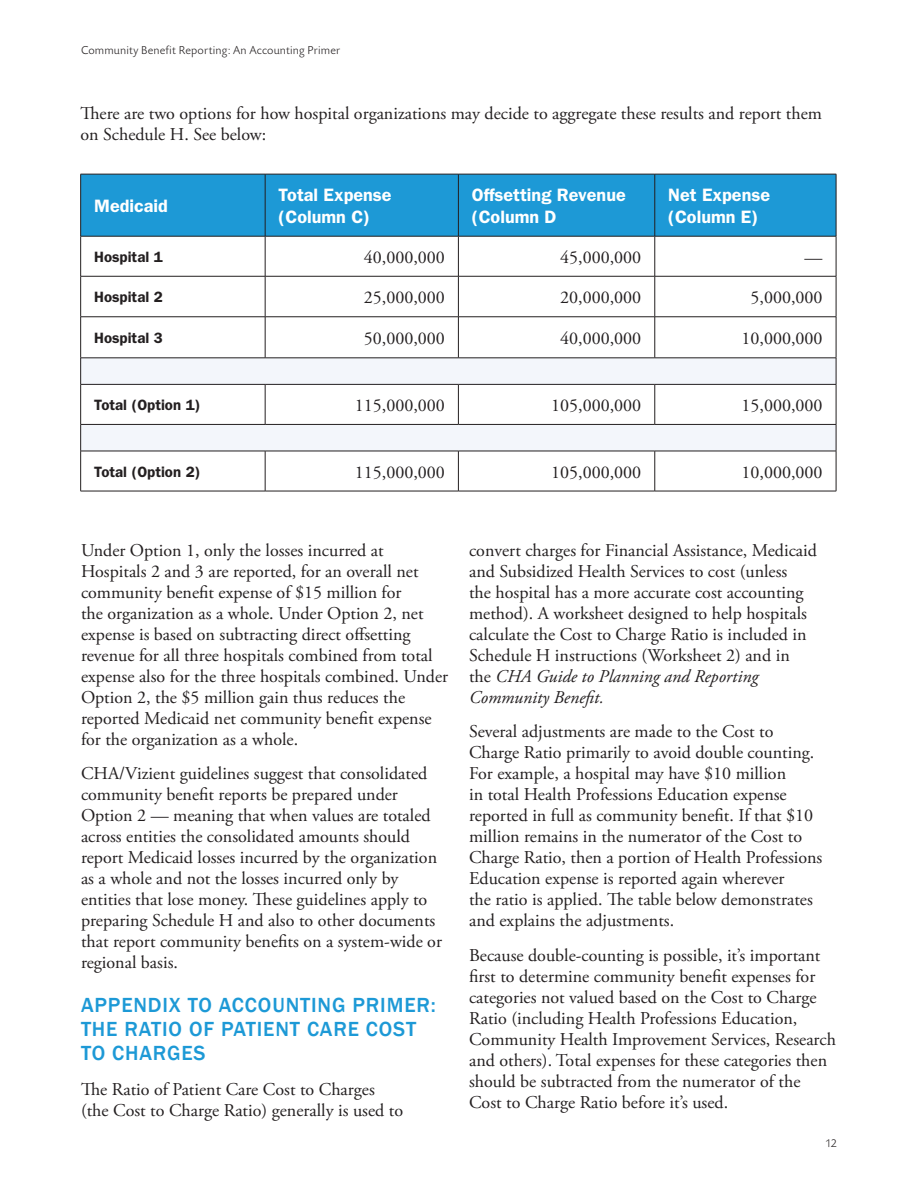
<style>
.page{position:relative;width:918px;height:1188px;background:#fff}
.page>*{position:absolute;margin:0;border:0;box-sizing:border-box;transform-origin:0 0}
.Body{font:500 21px/24px "Franklin Gothic";letter-spacing:.04em;color:#1d99d6}
.Body-2{font:18px/21px "Adobe Garamond Pro";color:#231f20}
.t1{font:600 18px/21.6px "Franklin Gothic";color:#fff}
.Body-3{font:600 15px "Franklin Gothic";color:#231f20}
.t2{font:300 12px "Today SB";letter-spacing:.01em;color:#231f20}
.s1{font-style:italic}
</style>
<div class="page">
<div style="left:81px;top:175px;width:755px;height:61px;background:#1d99d6"></div>
<svg style="left:81px;top:359px;width:755px;height:92px;fill:#f3f6fb"></svg>
<hr style="left:80px;top:174px;width:185px;height:1px;background:#231f20">
<hr style="left:80px;top:174px;width:1px;height:62px;background:#231f20">
<hr style="left:265px;top:174px;width:193px;height:1px;background:#231f20">
<hr style="left:265px;top:174px;width:1px;height:62px;background:#231f20">
<hr style="left:458px;top:174px;width:197px;height:1px;background:#231f20">
<hr style="left:458px;top:174px;width:1px;height:62px;background:#231f20">
<hr style="left:655px;top:174px;width:181px;height:1px;background:#231f20">
<hr style="left:655px;top:174px;width:1px;height:62px;background:#231f20">
<hr style="left:836px;top:174px;width:1px;height:62px;background:#231f20">
<hr style="left:265px;top:236px;width:1px;height:40px;background:#231f20">
<hr style="left:458px;top:236px;width:1px;height:40px;background:#231f20">
<hr style="left:655px;top:236px;width:1px;height:40px;background:#231f20">
<hr style="left:80px;top:276px;width:185px;height:1px;background:#231f20">
<hr style="left:265px;top:276px;width:193px;height:1px;background:#231f20">
<hr style="left:265px;top:276px;width:1px;height:41px;background:#231f20">
<hr style="left:458px;top:276px;width:197px;height:1px;background:#231f20">
<hr style="left:458px;top:276px;width:1px;height:41px;background:#231f20">
<hr style="left:655px;top:276px;width:181px;height:1px;background:#231f20">
<hr style="left:655px;top:276px;width:1px;height:41px;background:#231f20">
<hr style="left:80px;top:317px;width:185px;height:1px;background:#231f20">
<hr style="left:265px;top:317px;width:193px;height:1px;background:#231f20">
<hr style="left:265px;top:317px;width:1px;height:41px;background:#231f20">
<hr style="left:458px;top:317px;width:197px;height:1px;background:#231f20">
<hr style="left:458px;top:317px;width:1px;height:41px;background:#231f20">
<hr style="left:655px;top:317px;width:181px;height:1px;background:#231f20">
<hr style="left:655px;top:317px;width:1px;height:41px;background:#231f20">
<hr style="left:80px;top:384px;width:185px;height:1px;background:#231f20">
<hr style="left:265px;top:384px;width:193px;height:1px;background:#231f20">
<hr style="left:265px;top:385px;width:1px;height:39px;background:#231f20">
<hr style="left:458px;top:384px;width:197px;height:1px;background:#231f20">
<hr style="left:458px;top:385px;width:1px;height:39px;background:#231f20">
<hr style="left:655px;top:384px;width:181px;height:1px;background:#231f20">
<hr style="left:655px;top:385px;width:1px;height:39px;background:#231f20">
<hr style="left:80px;top:451px;width:1px;height:40px;background:#231f20">
<hr style="left:265px;top:451px;width:1px;height:40px;background:#231f20">
<hr style="left:458px;top:451px;width:1px;height:40px;background:#231f20">
<hr style="left:655px;top:451px;width:1px;height:40px;background:#231f20">
<hr style="left:836px;top:451px;width:1px;height:40px;background:#231f20">
<hr style="left:80px;top:491px;width:185px;height:1px;background:#231f20">
<hr style="left:265px;top:491px;width:193px;height:1px;background:#231f20">
<hr style="left:458px;top:491px;width:197px;height:1px;background:#231f20">
<hr style="left:655px;top:491px;width:181px;height:1px;background:#231f20">
<hr style="left:80px;top:236px;width:185px;height:1px;background:#231f20">
<hr style="left:80px;top:236px;width:1px;height:40px;background:#231f20">
<hr style="left:265px;top:236px;width:193px;height:1px;background:#231f20">
<hr style="left:458px;top:236px;width:197px;height:1px;background:#231f20">
<hr style="left:655px;top:236px;width:181px;height:1px;background:#231f20">
<hr style="left:836px;top:236px;width:1px;height:40px;background:#231f20">
<hr style="left:80px;top:276px;width:1px;height:41px;background:#231f20">
<hr style="left:836px;top:276px;width:1px;height:41px;background:#231f20">
<hr style="left:80px;top:317px;width:1px;height:41px;background:#231f20">
<hr style="left:836px;top:317px;width:1px;height:41px;background:#231f20">
<svg style="left:80px;top:359px;width:1px;height:25px"></svg>
<svg style="left:836px;top:358px;width:1px;height:26px"></svg>
<hr style="left:80px;top:385px;width:1px;height:39px;background:#231f20">
<hr style="left:836px;top:385px;width:1px;height:39px;background:#231f20">
<hr style="left:80px;top:358px;width:185px;height:1px;background:#231f20">
<hr style="left:265px;top:358px;width:193px;height:1px;background:#231f20">
<hr style="left:458px;top:358px;width:197px;height:1px;background:#231f20">
<hr style="left:655px;top:358px;width:181px;height:1px;background:#231f20">
<svg style="left:80px;top:425px;width:1px;height:26px"></svg>
<hr style="left:80px;top:424px;width:185px;height:1px;background:#231f20">
<hr style="left:265px;top:424px;width:193px;height:1px;background:#231f20">
<hr style="left:458px;top:424px;width:197px;height:1px;background:#231f20">
<hr style="left:655px;top:424px;width:181px;height:1px;background:#231f20">
<hr style="left:80px;top:451px;width:185px;height:1px;background:#231f20">
<hr style="left:265px;top:451px;width:193px;height:1px;background:#231f20">
<hr style="left:458px;top:451px;width:197px;height:1px;background:#231f20">
<hr style="left:655px;top:451px;width:181px;height:1px;background:#231f20">
<svg style="left:836px;top:425px;width:1px;height:26px"></svg>
<p class="t2" style="left:81px;top:44px;width:261px">Community Benefit Reporting: An Accounting Primer</p>
<p class="Body-2" style="left:80px;top:104px;width:743px">There are two options for how hospital organizations may decide to aggregate these results and report them on Schedule H. See below:</p>
<p class="t1" style="left:94px;top:195px;width:75px">Medicaid</p>
<p class="t1" style="left:279px;top:184px;width:115px">Total Expense (Column C)</p>
<p class="t1" style="left:472px;top:184px;width:155px">Offsetting Revenue (Column D</p>
<p class="t1" style="left:668px;top:184px;width:103px">Net Expense (Column E)</p>
<p class="Body-3" style="left:94px;top:248px;width:70px">Hospital 1</p>
<p class="Body-2" style="left:364px;top:247px;width:82px">40,000,000</p>
<p class="Body-2" style="left:560px;top:247px;width:82px">45,000,000</p>
<p class="Body-2" style="left:805px;top:247px;width:19px">—</p>
<p class="Body-3" style="left:94px;top:288px;width:70px">Hospital 2</p>
<p class="Body-2" style="left:364px;top:287px;width:82px">25,000,000</p>
<p class="Body-2" style="left:560px;top:287px;width:82px">20,000,000</p>
<p class="Body-2" style="left:751px;top:287px;width:73px">5,000,000</p>
<p class="Body-3" style="left:94px;top:329px;width:70px">Hospital 3</p>
<p class="Body-2" style="left:364px;top:328px;width:82px">50,000,000</p>
<p class="Body-2" style="left:560px;top:328px;width:82px">40,000,000</p>
<p class="Body-2" style="left:742px;top:328px;width:82px">10,000,000</p>
<p class="Body-3" style="left:94px;top:396px;width:108px">Total (Option 1)</p>
<p class="Body-2" style="left:355px;top:395px;width:91px">115,000,000</p>
<p class="Body-2" style="left:551px;top:395px;width:91px">105,000,000</p>
<p class="Body-2" style="left:742px;top:395px;width:82px">15,000,000</p>
<p class="Body-3" style="left:94px;top:463px;width:108px">Total (Option 2)</p>
<p class="Body-2" style="left:355px;top:462px;width:91px">115,000,000</p>
<p class="Body-2" style="left:551px;top:462px;width:91px">105,000,000</p>
<p class="Body-2" style="left:742px;top:462px;width:82px">10,000,000</p>
<p class="Body-2" style="left:81px;top:540px;width:369px">Under Option 1, only the losses incurred at Hospitals 2 and 3 are reported, for an overall net community benefit expense of $15 million for<br>the organization as a whole. Under Option 2, net expense is based on subtracting direct offsetting revenue for all three hospitals combined from total expense also for the three hospitals combined. Under Option 2, the $5 million gain thus reduces the reported Medicaid net community benefit expense for the organization as a whole.</p>
<p class="Body-2" style="left:81px;top:764px;width:363px">CHA/Vizient guidelines suggest that consolidated community benefit reports be prepared under Option 2 — meaning that when values are totaled across entities the consolidated amounts should report Medicaid losses incurred by the organization as a whole and not the losses incurred only by entities that lose money. These guidelines apply to preparing Schedule H and also to other documents that report community benefits on a system-wide or regional basis.</p>
<p class="Body" style="left:81px;top:994px;width:356px">APPENDIX TO ACCOUNTING PRIMER:<br>THE RATIO OF PATIENT CARE COST<br>TO CHARGES</p>
<p class="Body-2" style="left:81px;top:1079px;width:324px">The Ratio of Patient Care Cost to Charges (the Cost to Charge Ratio) generally is used to</p>
<p class="Body-2" style="left:469px;top:540px;width:349px">convert charges for Financial Assistance, Medicaid and Subsidized Health Services to cost (unless<br>the hospital has a more accurate cost accounting method). A worksheet designed to help hospitals calculate the Cost to Charge Ratio is included in Schedule H instructions (Worksheet 2) and in<br>the <span class="s1">CHA Guide to Planning and Reporting Community Benefit.</span></p>
<p class="Body-2" style="left:469px;top:722px;width:355px">Several adjustments are made to the Cost to Charge Ratio primarily to avoid double counting.<br>For example, a hospital may have $10 million<br>in total Health Professions Education expense reported in full as community benefit. If that $10 million remains in the numerator of the Cost to Charge Ratio, then a portion of Health Professions Education expense is reported again wherever<br>the ratio is applied. The table below demonstrates and explains the adjustments.</p>
<p class="Body-2" style="left:469px;top:945px;width:368px">Because double-counting is possible, it’s important first to determine community benefit expenses for categories not valued based on the Cost to Charge Ratio (including Health Professions Education, Community Health Improvement Services, Research and others). Total expenses for these categories then should be subtracted from the numerator of the Cost to Charge Ratio before it’s used.</p>
<p class="t2" style="left:825px;top:1137px;width:13px">12</p>
</div>
